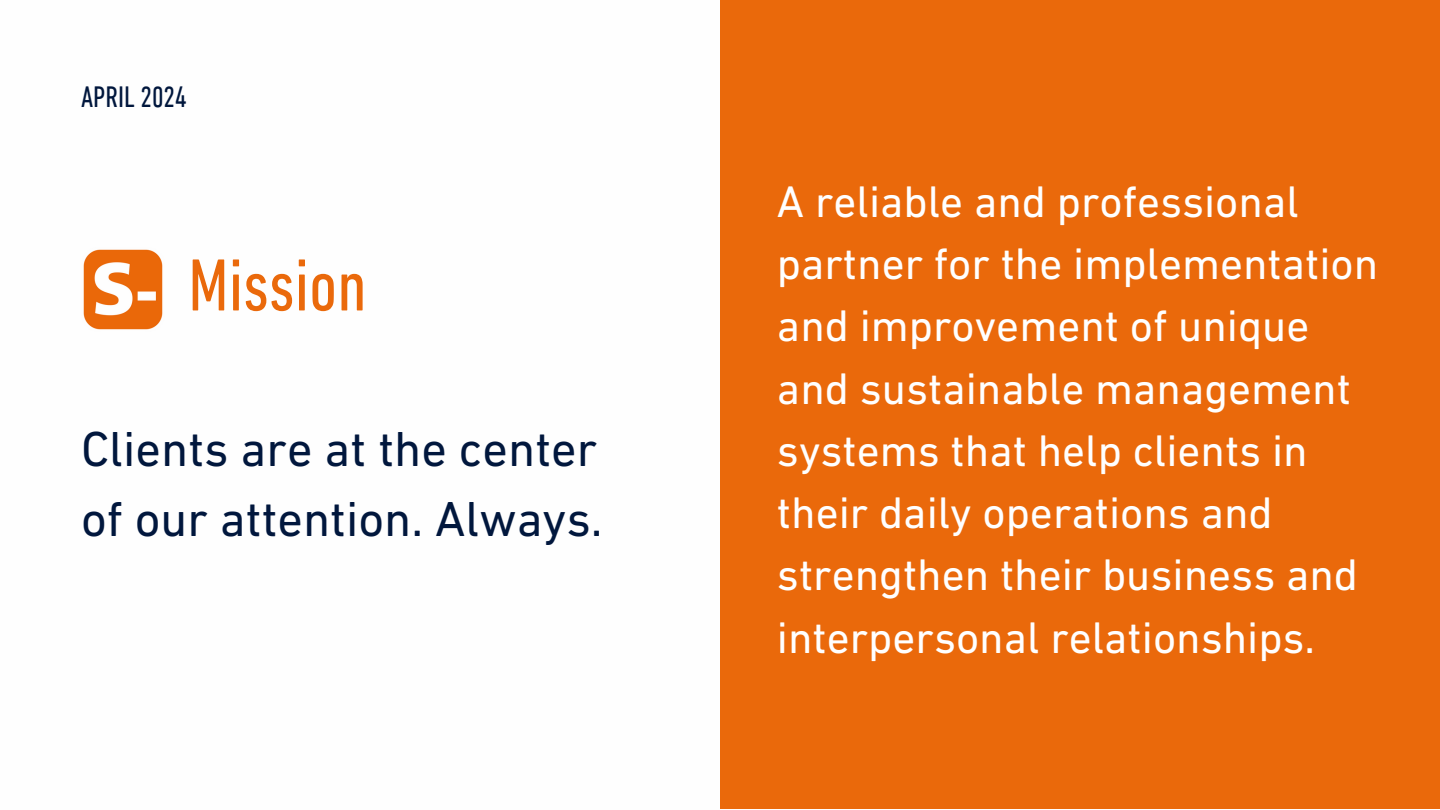
<style>
.page{position:relative;width:1440px;height:810px;background:#fff}
.page>*{position:absolute;margin:0;border:0;box-sizing:border-box;transform-origin:0 0}
.t1{font:condensed 75px "DIN Next LT Pro";color:#ea690b}
.t2{font:50px/69.8px "DIN Next LT Pro";color:#01173d}
.t3{font:45px/62.2px "DIN Next LT Pro";color:#fff}
.t4{font:condensed 30px "DIN Next LT Pro";color:#01173d}
</style>
<div class="page">
<div style="left:720px;top:0;width:720px;height:809px;background:#ea690b"></div>
<img style="left:83px;top:249px;width:80px;height:81px">
<h2 class="t4" style="left:81px;top:84px;width:107px">APRIL 2024</h2>
<p class="t1" style="left:188px;top:254px;width:180px">Mission</p>
<p class="t2" style="left:81px;top:419px;width:523px">Clients are at the center of our attention. Always.</p>
<h1 class="t3" style="left:777px;top:174px;width:603px">A reliable and professional partner for the implementation and improvement of unique and sustainable management systems that help clients in their daily operations and strengthen their business and interpersonal relationships.</h1>
</div>
